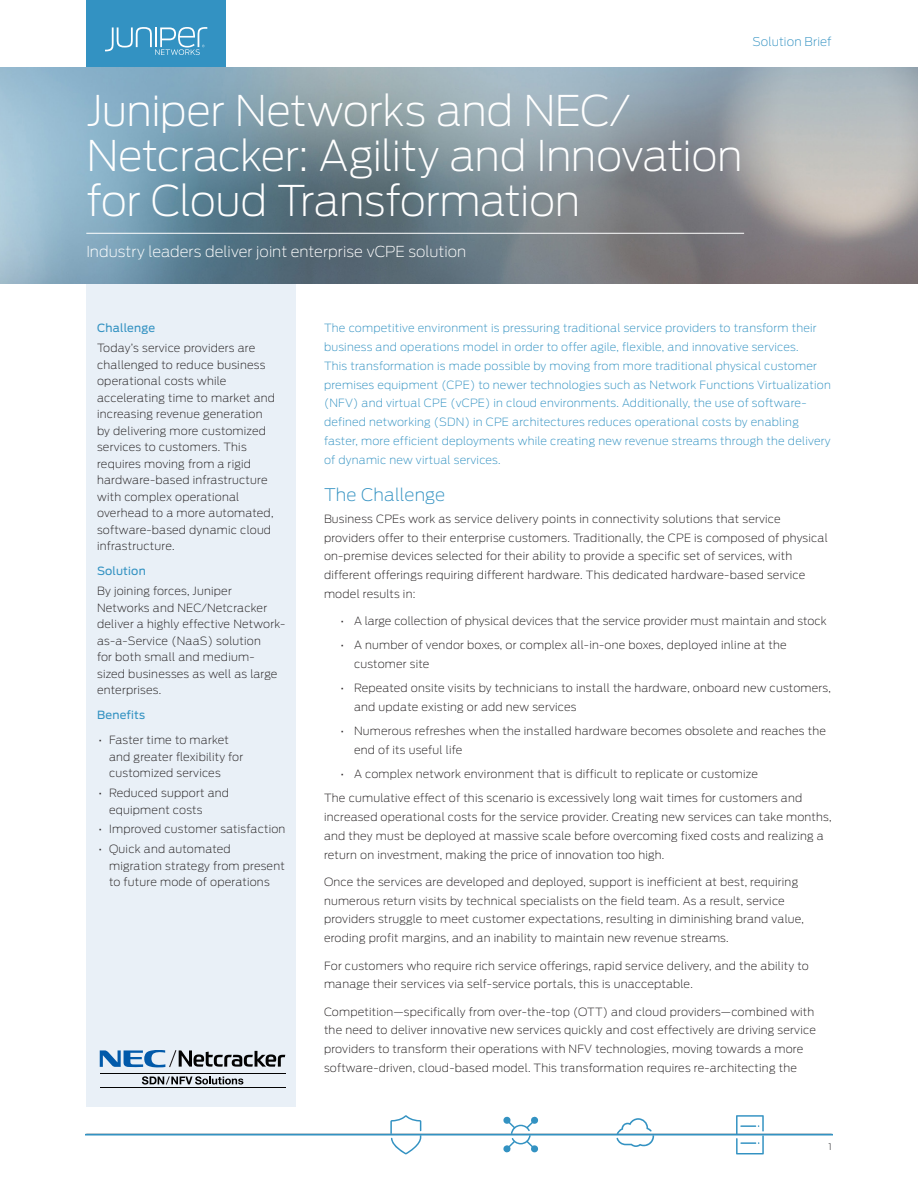
<style>
.page{position:relative;width:918px;height:1188px;background:#fff}
.page>*{position:absolute;margin:0;border:0;box-sizing:border-box;transform-origin:0 0}
.t1{font:200 42px/45px "Antenna";letter-spacing:-.015em;color:#fff}
.t2{font:200 17.25px "Antenna";letter-spacing:.01em;color:#3392c2}
.Subtitle{font:200 15px "Antenna";color:#fff}
.t3{font:200 12px "Antenna";letter-spacing:.015em;color:#3392c2}
.Sidebar_text{font:200 11.25px/16.5px "Antenna";letter-spacing:.02em;color:#231f20}
.Intro_Paragraph{font:200 11.25px/18.8px "Antenna";letter-spacing:.02em;color:#3392c2}
.Sidebar_bullets{font:200 11.25px/16.5px "Antenna";letter-spacing:.02em;color:#231f20}
.Sidebar_head{font:11.25px "Antenna";letter-spacing:.02em;color:#3392c2}
.Sidebar_text-2{font:11.25px "Antenna";letter-spacing:.02em;color:#3392c2}
.t4{font:300 9px "Antenna";color:#57585a}
</style>
<div class="page">
<div style="left:86px;top:279px;width:210px;height:45px;background:#e9f0f7"></div>
<svg style="left:86px;top:0;width:140px;height:68px;background:#4098c5"></svg>
<img style="left:0;top:68px;width:918px;height:216px">
<svg style="left:390px;top:1115px;width:31px;height:39px"></svg>
<svg style="left:736px;top:1115px;width:28px;height:39px"></svg>
<svg style="left:503px;top:1117px;width:35px;height:36px"></svg>
<svg style="left:616px;top:1118px;width:38px;height:29px"></svg>
<hr style="left:86px;top:1134px;width:746px;height:2px;background:#3392c2">
<div style="left:86px;top:324px;width:210px;height:783px;background:#e9f0f7"></div>
<hr style="left:86px;top:233px;width:658px;height:1px;background:#fff">
<hr style="left:100px;top:1073px;width:185px;height:1px;background:#030303">
<hr style="left:100px;top:1087px;width:185px;height:1px;background:#030303">
<svg style="left:142px;top:1076px;width:101px;height:9px"></svg>
<svg style="left:100px;top:1050px;width:185px;height:18px"></svg>
<p class="t3" style="left:752px;top:35px;width:81px">Solution Brief</p>
<p class="t1" style="left:86px;top:88px;width:658px">Juniper Networks and NEC/<br>Netcracker: Agility and Innovation for Cloud Transformation</p>
<p class="Subtitle" style="left:86px;top:243px;width:381px">Industry leaders deliver joint enterprise vCPE solution</p>
<p class="Sidebar_head" style="left:97px;top:322px;width:60px">Challenge</p>
<p class="Sidebar_text" style="left:97px;top:340px;width:179px">Today’s service providers are challenged to reduce business operational costs while accelerating time to market and increasing revenue generation by delivering more customized services to customers. This requires moving from a rigid hardware-based infrastructure with complex operational overhead to a more automated, software-based dynamic cloud infrastructure.</p>
<p class="Sidebar_head" style="left:97px;top:565px;width:50px">Solution</p>
<p class="Sidebar_text" style="left:97px;top:583px;width:190px">By joining forces, Juniper<br>Networks and NEC/Netcracker deliver a highly effective Network&shy;as-a-Service (NaaS) solution<br>for both small and medium-<br>sized businesses as well as large enterprises.</p>
<p class="Sidebar_text-2" style="left:97px;top:709px;width:50px">Benefits</p>
<p class="Sidebar_bullets" style="left:109px;top:732px;width:136px;text-indent:-10px">• Faster time to market and greater flexibility for customized services</p>
<p class="Sidebar_bullets" style="left:109px;top:785px;width:121px;text-indent:-10px">• Reduced support and equipment costs</p>
<p class="Sidebar_bullets" style="left:99px;top:821px;width:188px">• Improved customer satisfaction</p>
<p class="Sidebar_bullets" style="left:109px;top:841px;width:177px;text-indent:-10px">• Quick and automated migration strategy from present to future mode of operations</p>
<p class="Intro_Paragraph" style="left:324px;top:319px;width:508px">The competitive environment is pressuring traditional service providers to transform their business and operations model in order to offer agile, flexible, and innovative services.<br>This transformation is made possible by moving from more traditional physical customer premises equipment (CPE) to newer technologies such as Network Functions Virtualization (NFV) and virtual CPE (vCPE) in cloud environments. Additionally, the use of software&shy;defined networking (SDN) in CPE architectures reduces operational costs by enabling faster, more efficient deployments while creating new revenue streams through the delivery of dynamic new virtual services.</p>
<h1 class="t2" style="left:324px;top:485px;width:123px">The Challenge</h1>
<p class="Sidebar_text" style="left:324px;top:509px;width:505px;line-height:18.8px">Business CPEs work as service delivery points in connectivity solutions that service providers offer to their enterprise customers. Traditionally, the CPE is composed of physical on-premise devices selected for their ability to provide a specific set of services, with different offerings requiring different hardware. This dedicated hardware-based service model results in:</p>
<p class="Sidebar_text" style="left:340px;top:613px;width:488px">• A large collection of physical devices that the service provider must maintain and stock</p>
<p class="Sidebar_text" style="left:354px;top:636px;width:434px;line-height:18.8px;text-indent:-14px">• A number of vendor boxes, or complex all-in-one boxes, deployed inline at the customer site</p>
<p class="Sidebar_text" style="left:354px;top:679px;width:478px;line-height:18.8px;text-indent:-14px">• Repeated onsite visits by technicians to install the hardware, onboard new customers, and update existing or add new services</p>
<p class="Sidebar_text" style="left:354px;top:722px;width:473px;line-height:18.8px;text-indent:-14px">• Numerous refreshes when the installed hardware becomes obsolete and reaches the end of its useful life</p>
<p class="Sidebar_text" style="left:340px;top:766px;width:419px">• A complex network environment that is difficult to replicate or customize</p>
<p class="Sidebar_text" style="left:324px;top:789px;width:509px;line-height:18.8px">The cumulative effect of this scenario is excessively long wait times for customers and increased operational costs for the service provider. Creating new services can take months, and they must be deployed at massive scale before overcoming fixed costs and realizing a return on investment, making the price of innovation too high.</p>
<p class="Sidebar_text" style="left:324px;top:872px;width:481px;line-height:18.8px">Once the services are developed and deployed, support is inefficient at best, requiring numerous return visits by technical specialists on the field team. As a result, service providers struggle to meet customer expectations, resulting in diminishing brand value, eroding profit margins, and an inability to maintain new revenue streams.</p>
<p class="Sidebar_text" style="left:324px;top:956px;width:486px;line-height:18.8px">For customers who require rich service offerings, rapid service delivery, and the ability to manage their services via self-service portals, this is unacceptable.</p>
<p class="Sidebar_text" style="left:324px;top:1002px;width:493px;line-height:18.8px">Competition—specifically from over-the-top (OTT) and cloud providers—combined with the need to deliver innovative new services quickly and cost effectively are driving service providers to transform their operations with NFV technologies, moving towards a more software-driven, cloud-based model. This transformation requires re-architecting the</p>
<p class="t4" style="left:828px;top:1142px;width:5px">1</p>
</div>
